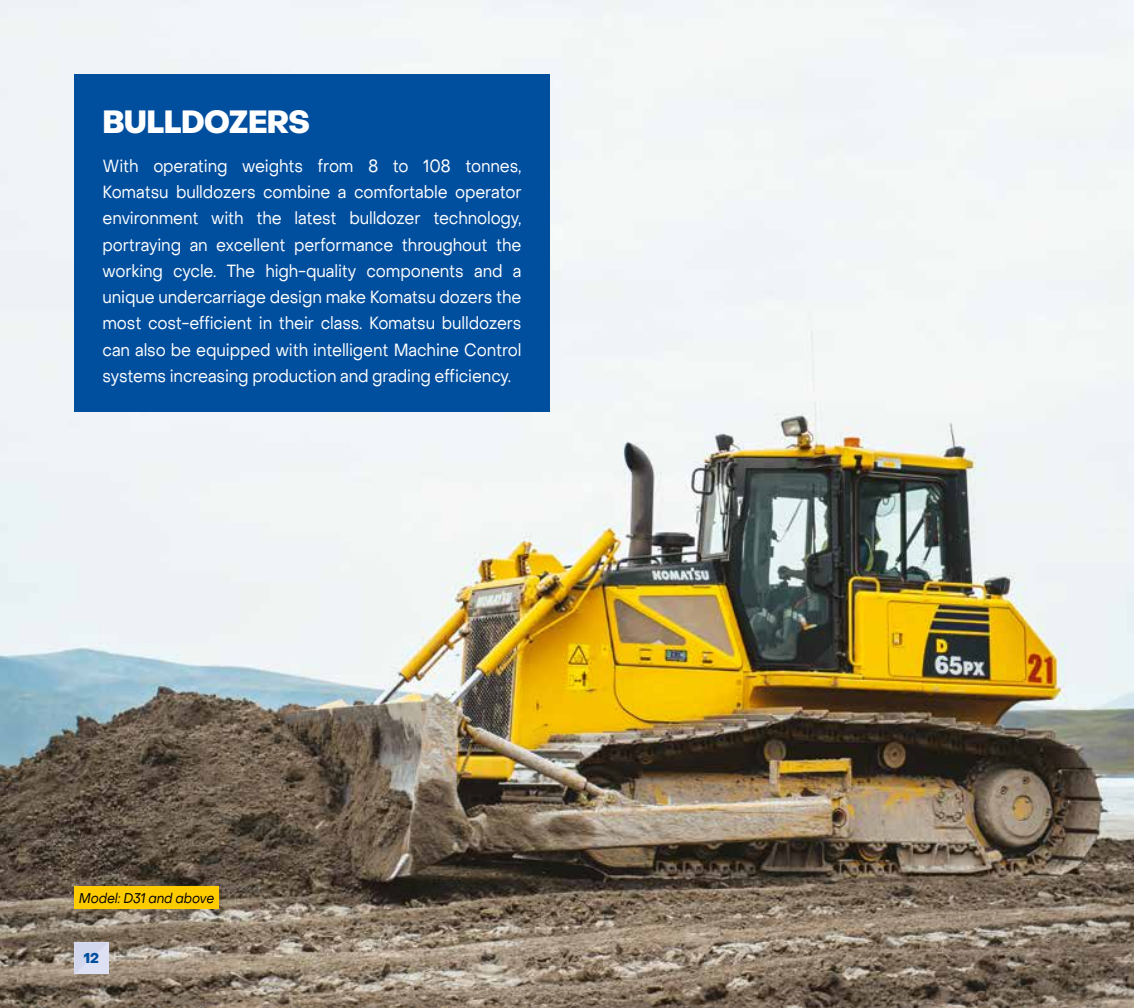
<style>
.page{position:relative;width:1134px;height:1008px;background:#fff}
.page>*{position:absolute;margin:0;border:0;box-sizing:border-box;transform-origin:0 0}
.t1{font:800 31.5px "Object Sans";letter-spacing:-.02em;color:#fff;scale:.95 1}
.t2{font:17.5px/26.2px "Object Sans";letter-spacing:-.01em;color:#fff;text-align:justify;scale:.9 1}
.t3{font:italic 14px "Object Sans";letter-spacing:-.01em;color:#000;scale:.9 1}
.t4{font:800 14px "Object Sans";color:#004f9f}
</style>
<div class="page">
<img style="left:0;top:0;width:1134px;height:1008px">
<svg style="left:74px;top:943px;width:34px;height:31px"></svg>
<div style="left:74px;top:74px;width:476px;height:338px;background:#004f9f"></div>
<div style="left:74px;top:886px;width:145px;height:23px;background:#fc0"></div>
<h1 class="t1" style="left:103px;top:102px;width:220px">BULLDOZERS</h1>
<p class="t2" style="left:103px;top:153px;width:467px">With operating weights from 8 to 108 tonnes, Komatsu bulldozers combine a comfortable operator environment with the latest bulldozer technology, portraying an excellent performance throughout the working cycle. The high-quality components and a unique undercarriage design make Komatsu dozers the most cost-efficient in their class. Komatsu bulldozers can also be equipped with intelligent Machine Control systems increasing production and grading efficiency.</p>
<p class="t3" style="left:79px;top:889px;width:152px">Model: D31 and above</p>
<p class="t4" style="left:84px;top:949px;width:17px">12</p>
</div>
